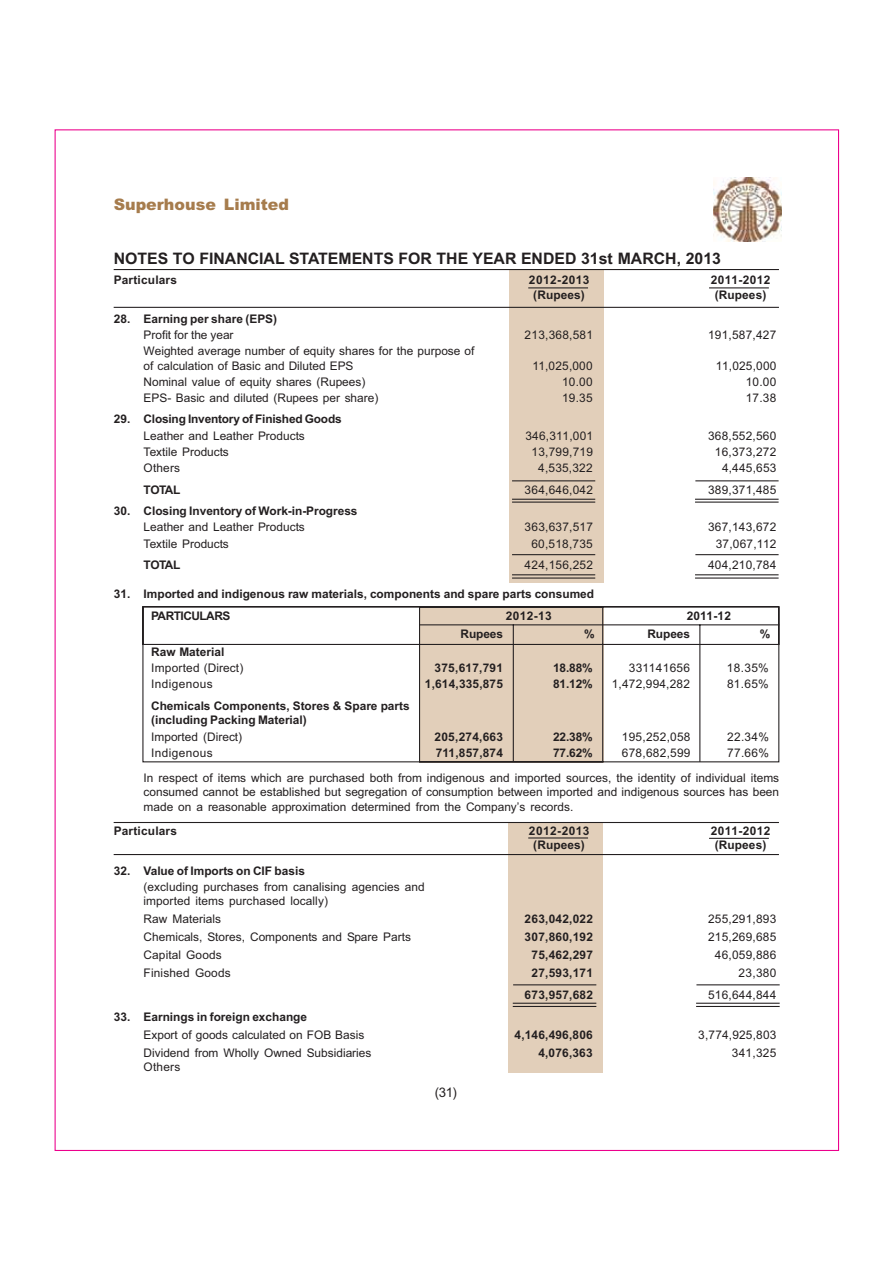
<style>
.page{position:relative;width:893px;height:1263px;background:#fff}
.page>*{position:absolute;margin:0;border:0;box-sizing:border-box;transform-origin:0 0}
.t1{font:700 15.9px "Arial";color:#231f20}
.t2{font:900 15.9px "Arial";color:#a67c4d}
.t3{font:13.2px "Arial";color:#231f20}
.t4{font:11.85px/14.4px "Arial";color:#231f20}
.t5{font:700 11.85px/21.9px "Arial";color:#231f20}
.t6{font:11.85px "Arial";letter-spacing:.02em;color:#231f20}
.t7{font:700 11.85px "Arial";letter-spacing:.02em;color:#231f20}
.t8{font:11.85px "Arial";letter-spacing:.03em;color:#231f20}
.t9{font:700 11.85px "Arial";letter-spacing:.04em;color:#231f20}
.t10{font:700 11.85px "Arial";letter-spacing:.03em;color:#231f20}
</style>
<div class="page">
<img style="left:713px;top:178px;width:68px;height:63px">
<svg style="left:142px;top:606px;width:637px;height:157px"></svg>
<hr style="left:419px;top:624px;width:360px;height:1px;background:#231f20">
<hr style="left:512px;top:625px;width:2px;height:137px;background:#231f20">
<hr style="left:699px;top:625px;width:1px;height:137px;background:#231f20">
<div style="left:508px;top:822px;width:95px;height:251px;background:#e2cfba"></div>
<div style="left:509px;top:270px;width:94px;height:313px;background:#e2cfba"></div>
<hr style="left:695px;top:574px;width:83px;height:1px;background:#231f20">
<hr style="left:695px;top:578px;width:83px;height:1px;background:#231f20">
<hr style="left:695px;top:554px;width:83px;height:1px;background:#231f20">
<hr style="left:512px;top:574px;width:83px;height:1px;background:#231f20">
<hr style="left:512px;top:578px;width:83px;height:1px;background:#231f20">
<hr style="left:512px;top:554px;width:83px;height:1px;background:#231f20">
<hr style="left:695px;top:499px;width:83px;height:1px;background:#231f20">
<hr style="left:695px;top:502px;width:83px;height:1px;background:#231f20">
<hr style="left:695px;top:480px;width:83px;height:1px;background:#231f20">
<hr style="left:512px;top:499px;width:83px;height:1px;background:#231f20">
<hr style="left:512px;top:502px;width:83px;height:1px;background:#231f20">
<hr style="left:512px;top:480px;width:83px;height:1px;background:#231f20">
<hr style="left:696px;top:1003px;width:83px;height:1px;background:#231f20">
<hr style="left:696px;top:1006px;width:83px;height:1px;background:#231f20">
<hr style="left:696px;top:984px;width:83px;height:1px;background:#231f20">
<hr style="left:512px;top:1003px;width:84px;height:1px;background:#231f20">
<hr style="left:512px;top:1006px;width:84px;height:1px;background:#231f20">
<hr style="left:513px;top:984px;width:83px;height:1px;background:#231f20">
<hr style="left:114px;top:307px;width:665px;height:1px;background:#231f20">
<hr style="left:114px;top:269px;width:665px;height:1px;background:#231f20">
<hr style="left:528px;top:287px;width:60px;height:1px;background:#231f20">
<hr style="left:709px;top:287px;width:59px;height:1px;background:#231f20">
<hr style="left:114px;top:854px;width:665px;height:1px;background:#231f20">
<hr style="left:114px;top:822px;width:665px;height:1px;background:#231f20">
<hr style="left:528px;top:837px;width:60px;height:2px;background:#231f20">
<hr style="left:709px;top:838px;width:59px;height:1px;background:#231f20">
<h1 class="t2" style="left:114px;top:195px;width:177px">Superhouse Limited</h1>
<h1 class="t1" style="left:114px;top:253px;width:608px">NOTES TO FINANCIAL STATEMENTS FOR THE YEAR ENDED 31st MARCH, 2013</h1>
<p class="t5" style="left:114px;top:270px;width:65px">Particulars</p>
<p class="t9" style="left:529px;top:276px;width:62px">2012-2013</p>
<p class="t10" style="left:710px;top:276px;width:61px">2011-2012</p>
<p class="t5" style="left:533px;top:285px;width:53px">(Rupees)</p>
<p class="t5" style="left:714px;top:285px;width:53px">(Rupees)</p>
<p class="t5" style="left:114px;top:309px;width:165px">28. Earning per share (EPS)</p>
<p class="t4" style="left:143px;top:329px;width:92px">Profit for the year</p>
<p class="t6" style="left:524px;top:331px;width:70px">213,368,581</p>
<p class="t6" style="left:708px;top:331px;width:70px">191,587,427</p>
<p class="t4" style="left:143px;top:345px;width:332px">Weighted average number of equity shares for the purpose of of calculation of Basic and Diluted EPS</p>
<p class="t4" style="left:532px;top:360px;width:62px">11,025,000</p>
<p class="t4" style="left:716px;top:360px;width:62px">11,025,000</p>
<p class="t4" style="left:143px;top:375px;width:223px">Nominal value of equity shares (Rupees)</p>
<p class="t4" style="left:562px;top:375px;width:32px">10.00</p>
<p class="t4" style="left:745px;top:375px;width:32px">10.00</p>
<p class="t4" style="left:143px;top:392px;width:236px">EPS- Basic and diluted (Rupees per share)</p>
<p class="t4" style="left:562px;top:392px;width:32px">19.35</p>
<p class="t4" style="left:745px;top:392px;width:32px">17.38</p>
<p class="t5" style="left:114px;top:410px;width:229px">29. Closing Inventory of Finished Goods</p>
<p class="t4" style="left:143px;top:429px;width:163px">Leather and Leather Products</p>
<p class="t6" style="left:525px;top:431px;width:69px">346,311,001</p>
<p class="t6" style="left:708px;top:431px;width:70px">368,552,560</p>
<p class="t4" style="left:143px;top:446px;width:87px">Textile Products</p>
<p class="t4" style="left:531px;top:446px;width:63px">13,799,719</p>
<p class="t4" style="left:714px;top:446px;width:63px">16,373,272</p>
<p class="t4" style="left:143px;top:462px;width:38px">Others</p>
<p class="t4" style="left:538px;top:462px;width:56px">4,535,322</p>
<p class="t4" style="left:722px;top:462px;width:56px">4,445,653</p>
<p class="t5" style="left:143px;top:480px;width:38px">TOTAL</p>
<p class="t6" style="left:524px;top:485px;width:70px">364,646,042</p>
<p class="t6" style="left:708px;top:485px;width:70px">389,371,485</p>
<p class="t5" style="left:114px;top:501px;width:245px">30. Closing Inventory of Work-in-Progress</p>
<p class="t4" style="left:143px;top:521px;width:163px">Leather and Leather Products</p>
<p class="t6" style="left:524px;top:523px;width:70px">363,637,517</p>
<p class="t6" style="left:708px;top:523px;width:70px">367,143,672</p>
<p class="t4" style="left:143px;top:537px;width:87px">Textile Products</p>
<p class="t4" style="left:531px;top:537px;width:63px">60,518,735</p>
<p class="t4" style="left:715px;top:537px;width:62px">37,067,112</p>
<p class="t5" style="left:143px;top:555px;width:38px">TOTAL</p>
<p class="t6" style="left:524px;top:561px;width:70px">424,156,252</p>
<p class="t6" style="left:708px;top:561px;width:70px">404,210,784</p>
<p class="t5" style="left:151px;top:584px;width:444px;text-indent:-37px">31. Imported and indigenous raw materials, components and spare parts consumed<br>PARTICULARS</p>
<p class="t5" style="left:506px;top:606px;width:47px">2012-13</p>
<p class="t5" style="left:686px;top:606px;width:46px">2011-12</p>
<p class="t5" style="left:460px;top:624px;width:44px">Rupees</p>
<p class="t5" style="left:584px;top:624px;width:12px">%</p>
<p class="t5" style="left:647px;top:624px;width:44px">Rupees</p>
<p class="t5" style="left:759px;top:624px;width:12px">%</p>
<p class="t5" style="left:151px;top:642px;width:75px">Raw Material</p>
<p class="t6" style="left:151px;top:664px;width:94px">Imported (Direct)</p>
<p class="t7" style="left:434px;top:664px;width:70px">375,617,791</p>
<p class="t5" style="left:553px;top:658px;width:41px">18.88%</p>
<p class="t8" style="left:628px;top:664px;width:63px">331141656</p>
<p class="t4" style="left:727px;top:662px;width:43px">18.35%</p>
<p class="t8" style="left:151px;top:680px;width:63px">Indigenous</p>
<p class="t5" style="left:425px;top:674px;width:80px">1,614,335,875</p>
<p class="t5" style="left:553px;top:674px;width:41px">81.12%</p>
<p class="t4" style="left:611px;top:678px;width:80px">1,472,994,282</p>
<p class="t4" style="left:727px;top:678px;width:43px">81.65%</p>
<p class="t5" style="left:151px;top:700px;width:260px;line-height:14.1px">Chemicals Components, Stores &amp; Spare parts (including Packing Material)</p>
<p class="t4" style="left:151px;top:730px;width:93px">Imported (Direct)</p>
<p class="t7" style="left:434px;top:732px;width:70px">205,274,663</p>
<p class="t5" style="left:553px;top:727px;width:41px">22.38%</p>
<p class="t6" style="left:622px;top:732px;width:70px">195,252,058</p>
<p class="t4" style="left:727px;top:730px;width:43px">22.34%</p>
<p class="t8" style="left:151px;top:748px;width:63px">Indigenous</p>
<p class="t5" style="left:435px;top:743px;width:69px">711,857,874</p>
<p class="t5" style="left:553px;top:743px;width:41px">77.62%</p>
<p class="t6" style="left:622px;top:748px;width:70px">678,682,599</p>
<p class="t4" style="left:143px;top:741px;width:637px;line-height:25.2px;text-indent:583px">77.66%<br>In respect of items which are purchased both from indigenous and imported sources, the identity of individual items</p>
<p class="t4" style="left:143px;top:786px;width:637px">consumed cannot be established but segregation of consumption between imported and indigenous sources has been made on a reasonable approximation determined from the Company’s records.</p>
<p class="t5" style="left:114px;top:821px;width:65px">Particulars</p>
<p class="t9" style="left:529px;top:826px;width:62px">2012-2013</p>
<p class="t10" style="left:710px;top:826px;width:61px">2011-2012</p>
<p class="t5" style="left:533px;top:835px;width:53px">(Rupees)</p>
<p class="t5" style="left:714px;top:835px;width:53px">(Rupees)</p>
<p class="t5" style="left:114px;top:861px;width:193px">32. Value of Imports on CIF basis</p>
<p class="t4" style="left:143px;top:881px;width:283px">(excluding purchases from canalising agencies and imported items purchased locally)</p>
<p class="t4" style="left:143px;top:913px;width:79px">Raw Materials</p>
<p class="t7" style="left:524px;top:915px;width:70px">263,042,022</p>
<p class="t6" style="left:708px;top:915px;width:70px">255,291,893</p>
<p class="t4" style="left:143px;top:931px;width:269px">Chemicals, Stores, Components and Spare Parts</p>
<p class="t7" style="left:524px;top:933px;width:70px">307,860,192</p>
<p class="t6" style="left:708px;top:933px;width:70px">215,269,685</p>
<p class="t4" style="left:143px;top:949px;width:80px">Capital Goods</p>
<p class="t5" style="left:531px;top:946px;width:63px">75,462,297</p>
<p class="t4" style="left:714px;top:949px;width:63px">46,059,886</p>
<p class="t4" style="left:143px;top:967px;width:89px">Finished Goods</p>
<p class="t5" style="left:531px;top:964px;width:63px">27,593,171</p>
<p class="t4" style="left:738px;top:967px;width:39px">23,380</p>
<p class="t7" style="left:524px;top:991px;width:70px">673,957,682</p>
<p class="t6" style="left:708px;top:991px;width:70px">516,644,844</p>
<p class="t5" style="left:114px;top:1007px;width:195px">33. Earnings in foreign exchange</p>
<p class="t4" style="left:143px;top:1029px;width:222px">Export of goods calculated on FOB Basis</p>
<p class="t5" style="left:514px;top:1025px;width:80px">4,146,496,806</p>
<p class="t4" style="left:698px;top:1029px;width:80px">3,774,925,803</p>
<p class="t4" style="left:143px;top:1047px;width:229px">Dividend from Wholly Owned Subsidiaries</p>
<p class="t5" style="left:538px;top:1043px;width:56px">4,076,363</p>
<p class="t4" style="left:731px;top:1047px;width:46px">341,325</p>
<p class="t4" style="left:143px;top:1061px;width:38px">Others</p>
<p class="t3" style="left:435px;top:1087px;width:23px">(31)</p>
</div>
